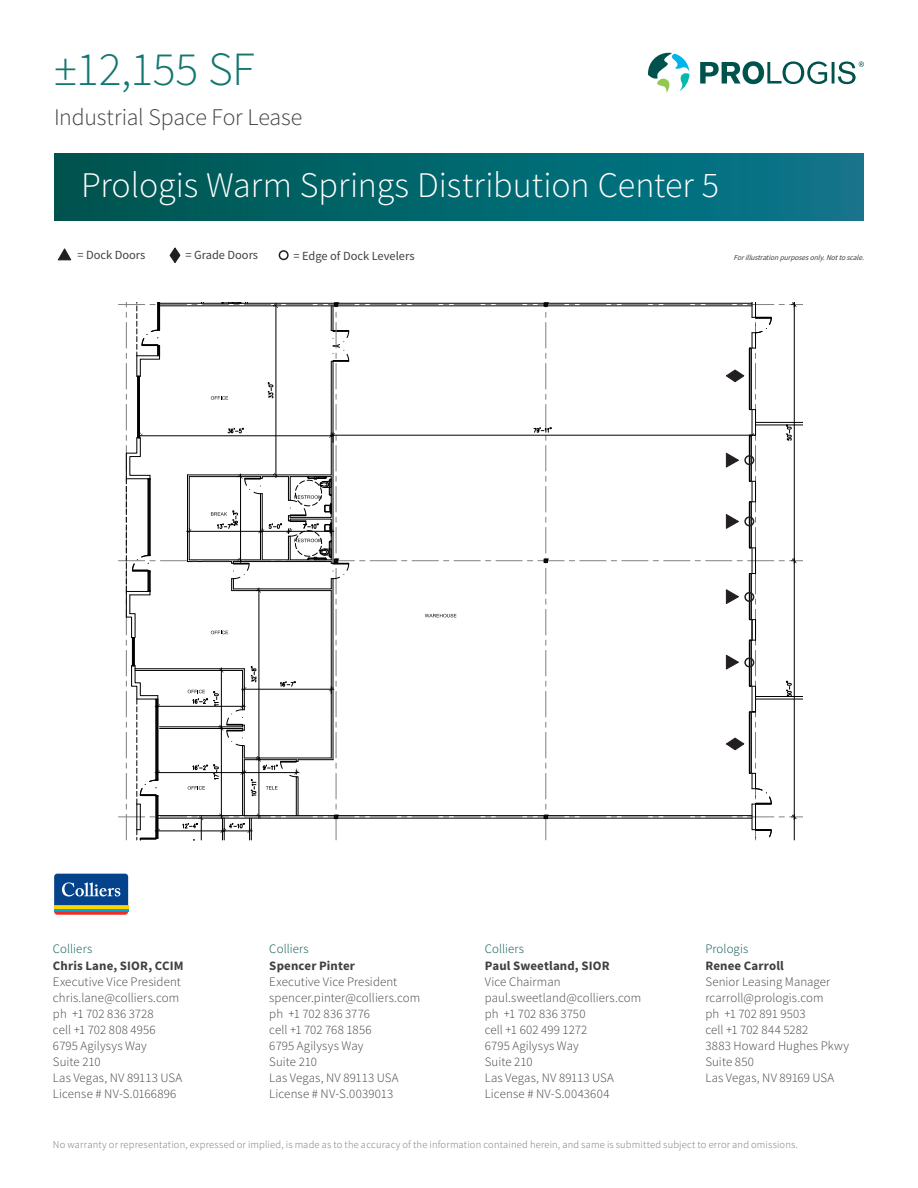
<style>
.page{position:relative;width:918px;height:1188px;background:#fff}
.page>*{position:absolute;margin:0;border:0;box-sizing:border-box;transform-origin:0 0}
.t1{font:300 47.7px "Source Sans Pro";letter-spacing:-.005em;color:#147770}
.t2{font:300 36px "Source Sans Pro";color:#fff}
.t3{font:300 23.85px "Source Sans Pro";letter-spacing:-.01em;color:#414141}
.t4{font:300 12.9px/16px "Source Sans Pro";letter-spacing:.01em;color:#414141}
.t5{font:700 12.9px "Source Sans Pro";letter-spacing:.015em;color:#414141}
.t6{font:300 12.9px "Source Sans Pro";letter-spacing:.005em;color:#00524d}
.t7{font:12.45px "Source Sans Pro";color:#414141}
.t8{font:300 10.5px "Source Sans Pro";letter-spacing:.015em;color:#747576}
.t9{font:italic 7.5px "Source Sans Pro";color:#414141}
</style>
<div class="page">
<div style="left:54px;top:153px;width:810px;height:68px;background:linear-gradient(to right,#00554e,#09788d)"></div>
<svg style="left:648px;top:53px;width:41px;height:40px"></svg>
<svg style="left:700px;top:61px;width:164px;height:23px"></svg>
<svg style="left:53px;top:872px;width:76px;height:44px"></svg>
<svg style="left:54px;top:908px;width:74px;height:4px"></svg>
<hr style="left:54px;top:905px;width:74px;height:3px;background:#fed503">
<svg style="left:54px;top:912px;width:74px;height:3px"></svg>
<svg style="left:54px;top:874px;width:74px;height:31px;background:#205798"></svg>
<svg style="left:169px;top:247px;width:12px;height:16px"></svg>
<svg style="left:360px;top:817px;width:36px;height:1px"></svg>
<svg style="left:360px;top:560px;width:36px;height:1px"></svg>
<svg style="left:360px;top:304px;width:36px;height:1px"></svg>
<hr style="left:160px;top:303px;width:592px;height:1px;background:#000">
<hr style="left:160px;top:306px;width:592px;height:1px;background:#000">
<hr style="left:158px;top:815px;width:594px;height:1px;background:#000">
<hr style="left:158px;top:818px;width:594px;height:1px;background:#000">
<hr style="left:330px;top:435px;width:425px;height:1px;background:#000">
<svg style="left:118px;top:303px;width:236px;height:538px"></svg>
<svg style="left:402px;top:303px;width:298px;height:537px"></svg>
<div style="left:279px;top:250px;width:10px;height:10px;border:2px solid #231f20;border-radius:50%"></div>
<svg style="left:57px;top:248px;width:15px;height:13px"></svg>
<svg style="left:706px;top:303px;width:97px;height:537px"></svg>
<h1 class="t1" style="left:54px;top:40px;width:202px">±12,155 SF</h1>
<h3 class="t3" style="left:54px;top:103px;width:250px">Industrial Space For Lease</h3>
<h2 class="t2" style="left:81px;top:163px;width:640px">Prologis Warm Springs Distribution Center 5</h2>
<p class="t7" style="left:77px;top:247px;width:69px">= Dock Doors</p>
<p class="t7" style="left:185px;top:247px;width:74px">= Grade Doors</p>
<p class="t7" style="left:293px;top:248px;width:123px">= Edge of Dock Levelers</p>
<p class="t9" style="left:734px;top:253px;width:134px">Forillustrationpurposesonly.Nottoscale.</p>
<p class="t6" style="left:53px;top:941px;width:41px">Colliers</p>
<p class="t5" style="left:53px;top:957px;width:132px">Chris Lane, SIOR, CCIM</p>
<p class="t4" style="left:53px;top:973px;width:131px">Executive Vice President chris.lane@colliers.com ph +1 702 836 3728<br>cell +1 702 808 4956<br>6795 Agilysys Way<br>Suite 210<br>Las Vegas, NV 89113 USA<br>License # NV-S.0166896</p>
<p class="t6" style="left:269px;top:941px;width:41px">Colliers</p>
<p class="t5" style="left:269px;top:957px;width:87px">Spencer Pinter</p>
<p class="t4" style="left:269px;top:973px;width:153px">Executive Vice President spencer.pinter@colliers.com ph +1 702 836 3776<br>cell +1 702 768 1856<br>6795 Agilysys Way<br>Suite 210<br>Las Vegas, NV 89113 USA<br>License # NV-S.0039013</p>
<p class="t6" style="left:485px;top:941px;width:41px">Colliers</p>
<p class="t5" style="left:485px;top:957px;width:126px">Paul Sweetland, SIOR</p>
<p class="t4" style="left:485px;top:973px;width:158px">Vice Chairman paul.sweetland@colliers.com ph +1 702 836 3750<br>cell +1 602 499 1272<br>6795 Agilysys Way<br>Suite 210<br>Las Vegas, NV 89113 USA<br>License # NV-S.0043604</p>
<p class="t6" style="left:705px;top:941px;width:44px">Prologis</p>
<p class="t5" style="left:705px;top:957px;width:80px">Renee Carroll</p>
<p class="t4" style="left:705px;top:973px;width:145px">Senior Leasing Manager rcarroll@prologis.com<br>ph +1 702 891 9503<br>cell +1 702 844 5282<br>3883 Howard Hughes Pkwy<br>Suite 850<br>Las Vegas, NV 89169 USA</p>
<p class="t8" style="left:53px;top:1138px;width:747px">No warranty or representation, expressed or implied, is made as to the accuracy of the information contained herein, and same is submitted subject to error and omissions.</p>
</div>
